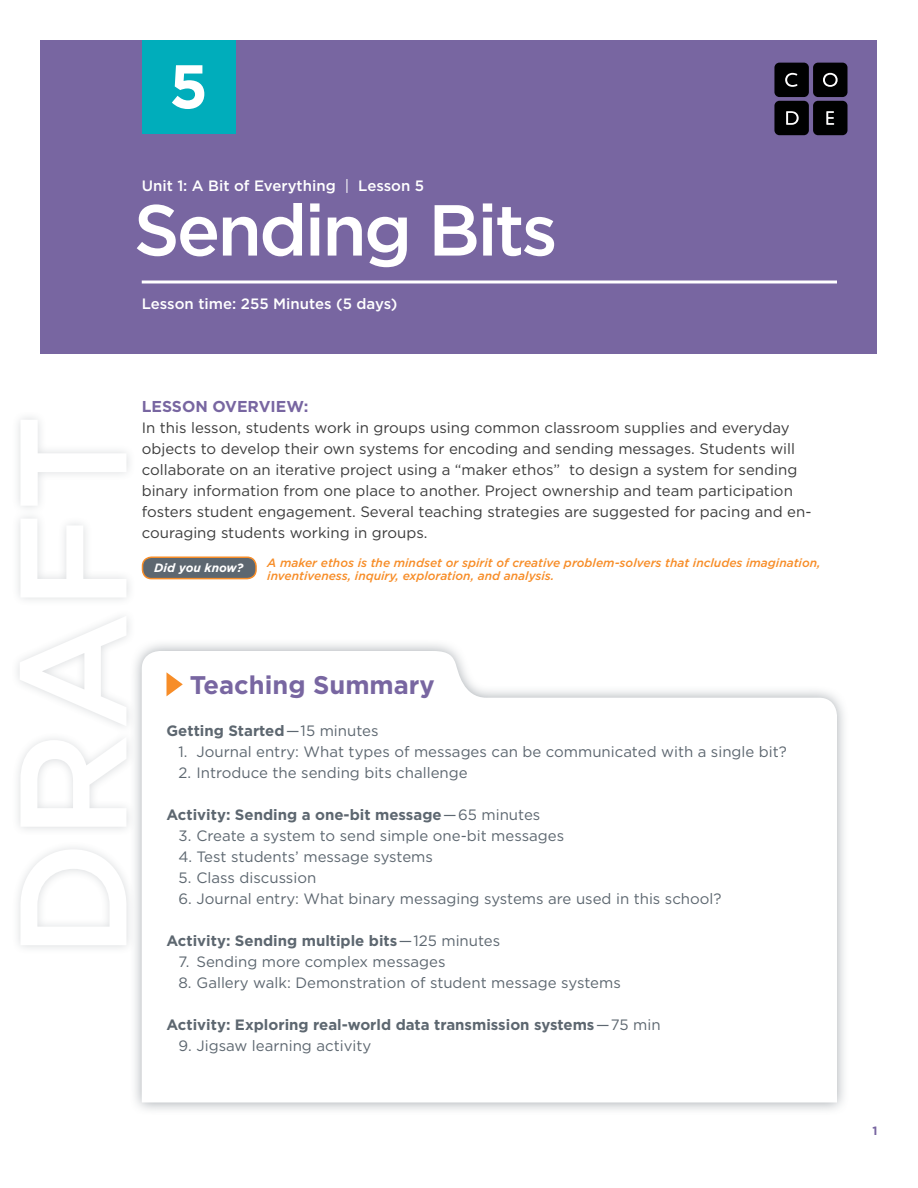
<style>
.page{position:relative;width:918px;height:1188px;background:#fff}
.page>*{position:absolute;margin:0;border:0;box-sizing:border-box;transform-origin:0 0}
.t1{font:500 151.5px "Gotham";color:#fff}
.main_title{font:500 72px "Gotham";letter-spacing:-.04em;color:#fff}
.t2{font:700 61.5px "Gotham";color:#fff}
.teaching_summary{font:700 25.5px "Gotham";color:#7866a1}
.body_text{font:700 15.75px "Gotham";color:#7866a1}
.body_text-2{font:15px/21px "Gotham";color:#3c3c3c}
.body_text-3{font:15px "Gotham";color:#5d6770}
.body_text-4{font:700 15px "Gotham";color:#5d6770}
.lesson_time{font:500 15px "Gotham";color:#fff}
.tip_text{font:italic 500 12px/13.5px "Gotham";color:#f78d28}
.tip_title{font:italic 700 12px "Gotham";color:#fff}
.t3{font:700 12px "Gotham";color:#7866a1}
.s1{font-weight:400}
</style>
<div class="page">
<div style="left:40px;top:40px;width:838px;height:314px;background:#7866a1"></div>
<div style="left:774px;top:63px;width:35px;height:34px;background:#000101;border-radius:5px"></div>
<div style="left:813px;top:63px;width:35px;height:34px;background:#000101;border-radius:5px"></div>
<div style="left:774px;top:101px;width:35px;height:34px;background:#000101;border-radius:5px"></div>
<div style="left:813px;top:101px;width:35px;height:34px;background:#000101;border-radius:5px"></div>
<svg style="left:823px;top:73px;width:15px;height:14px"></svg>
<svg style="left:786px;top:111px;width:13px;height:14px"></svg>
<svg style="left:826px;top:111px;width:8px;height:14px"></svg>
<svg style="left:785px;top:73px;width:12px;height:14px"></svg>
<svg style="left:142px;top:280px;width:695px;height:4px;background:#ddd8e7"></svg>
<div style="left:142px;top:40px;width:93px;height:94px;background:#00adbb"></div>
<div style="left:142px;top:557px;width:114px;height:22px;background:#5d6770;border-radius:9px"></div>
<div style="left:142px;top:556px;width:115px;height:23px;border:2px solid #f78d28;border-radius:9px"></div>
<div style="left:129px;top:639px;width:721px;height:476px;background:#5d6770;opacity:.56"></div>
<svg style="left:142px;top:651px;width:695px;height:451px"></svg>
<svg style="left:164px;top:792px;width:650px;height:2px"></svg>
<svg style="left:164px;top:919px;width:650px;height:2px"></svg>
<svg style="left:164px;top:1004px;width:650px;height:1px"></svg>
<svg style="left:167px;top:672px;width:16px;height:24px"></svg>
<div style="left:10px;top:410px;width:126px;height:545px;background:#5d6770;opacity:.75"></div>
<p class="t2" style="left:169px;top:51px;width:40px">5</p>
<p class="lesson_time" style="left:142px;top:177px;width:284px">Unit 1: A Bit of Everything <span class="s1">|</span> Lesson 5</p>
<p class="main_title" style="left:134px;top:189px;width:425px">Sending Bits</p>
<p class="lesson_time" style="left:142px;top:295px;width:257px">Lesson time: 255 Minutes (5 days)</p>
<h1 class="t1" style="left:-13px;top:959px;width:547px;rotate:-90deg">DRAFT</h1>
<p class="body_text" style="left:142px;top:397px;width:168px">LESSON OVERVIEW:</p>
<p class="body_text-2" style="left:142px;top:417px;width:671px">In this lesson, students work in groups using common classroom supplies and everyday objects to develop their own systems for encoding and sending messages. Students will collaborate on an iterative project using a “maker ethos” to design a system for sending binary information from one place to another. Project ownership and team participation fosters student engagement. Several teaching strategies are suggested for pacing and en&shy;couraging students working in groups.</p>
<p class="tip_text" style="left:267px;top:555px;width:555px">A maker ethos is the mindset or spirit of creative problem-solvers that includes imagination, inventiveness, inquiry, exploration, and analysis.</p>
<p class="tip_title" style="left:154px;top:561px;width:91px">Did you know?</p>
<p class="teaching_summary" style="left:190px;top:670px;width:247px">Teaching Summary</p>
<p class="body_text-4" style="left:166px;top:722px;width:214px">Getting Started<span class="s1">—15 minutes</span></p>
<p class="body_text-3" style="left:178px;top:743px;width:610px">1. Journal entry: What types of messages can be communicated with a single bit?</p>
<p class="body_text-3" style="left:178px;top:764px;width:291px">2. Introduce the sending bits challenge</p>
<p class="body_text-4" style="left:166px;top:806px;width:375px">Activity: Sending a one-bit message<span class="s1">—65 minutes</span></p>
<p class="body_text-3" style="left:178px;top:827px;width:387px">3. Create a system to send simple one-bit messages</p>
<p class="body_text-3" style="left:178px;top:848px;width:256px">4. Test students’ message systems</p>
<p class="body_text-3" style="left:178px;top:869px;width:139px">5. Class discussion</p>
<p class="body_text-3" style="left:178px;top:890px;width:545px">6. Journal entry: What binary messaging systems are used in this school?</p>
<p class="body_text-4" style="left:166px;top:932px;width:335px">Activity: Sending multiple bits<span class="s1">—125 minutes</span></p>
<p class="body_text-3" style="left:178px;top:953px;width:269px">7. Sending more complex messages</p>
<p class="body_text-3" style="left:178px;top:974px;width:444px">8. Gallery walk: Demonstration of student message systems</p>
<p class="body_text-4" style="left:166px;top:1016px;width:496px">Activity: Exploring real-world data transmission systems<span class="s1">—75 min</span></p>
<p class="body_text-3" style="left:178px;top:1037px;width:194px">9. Jigsaw learning activity</p>
<p class="t3" style="left:872px;top:1124px;width:7px">1</p>
</div>
